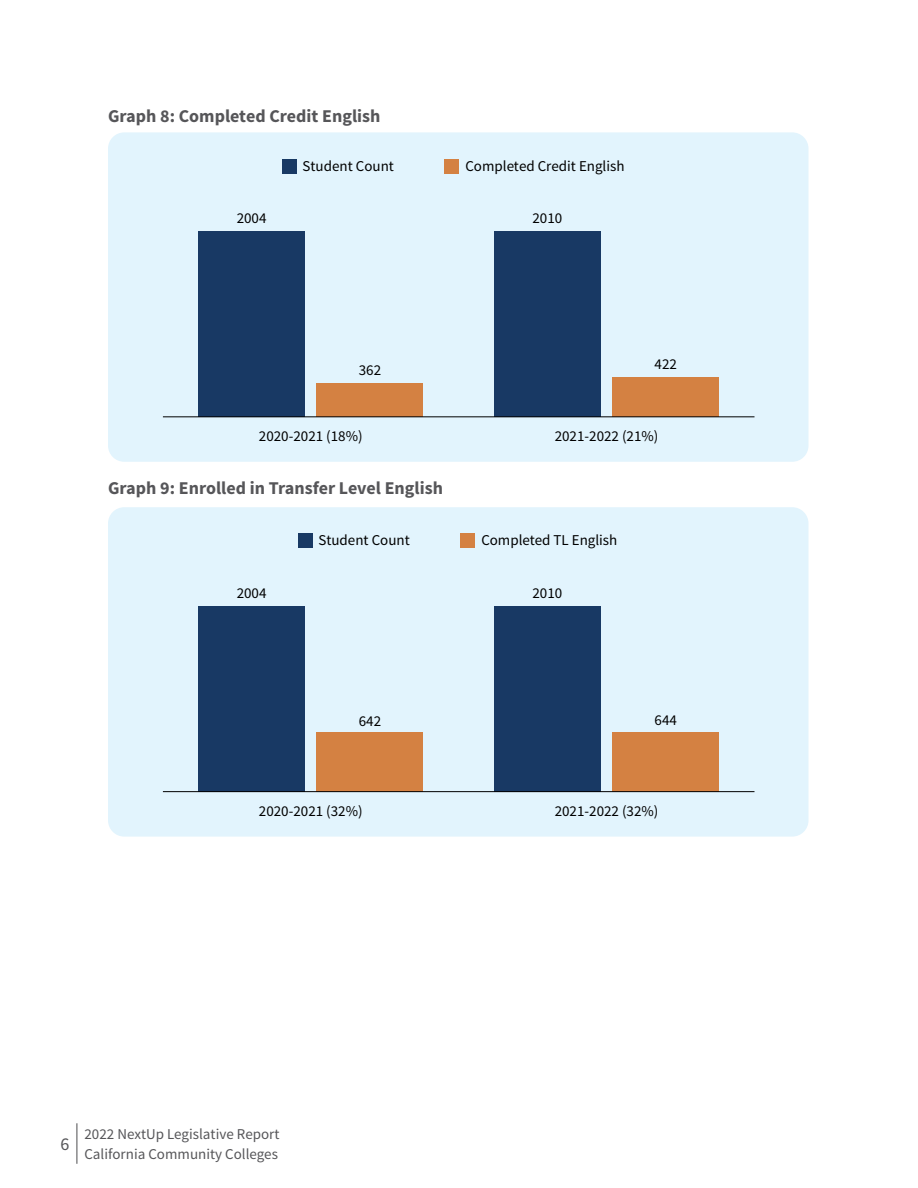
<style>
.page{position:relative;width:918px;height:1188px;background:#fff}
.page>*{position:absolute;margin:0;border:0;box-sizing:border-box;transform-origin:0 0}
.Table_Title{font:700 18px "Kffjbp Jkjsfh Jtrhxj Cctjtl Source Sans Pro";color:#565659}
.t1{font:18px "Qyccrj Vcfpxp Kxdkfr Tpssdp Source Sans Pro";color:#565659}
.t2{font:15px "Xsnbst Mcjfqk Knnjnv Ngtcyw Source Sans Pro";color:#000}
.t3{font:15px "Mrlygp Jxkhsk Cnjdcx Dlvxlh Source Sans Pro";color:#000}
.t4{font:15px/19.5px "Phtwlf Rllgvq Dvklwv Gfjtpy Source Sans Pro";color:#565659}
</style>
<div class="page">
<div style="left:108px;top:132px;width:701px;height:330px;background:#e2f4fd"></div>
<div style="left:317px;top:383px;width:106px;height:34px;background:#d48142"></div>
<div style="left:613px;top:378px;width:106px;height:39px;background:#d48142"></div>
<div style="left:198px;top:232px;width:107px;height:185px;background:#183964"></div>
<div style="left:494px;top:231px;width:107px;height:186px;background:#183964"></div>
<div style="left:283px;top:159px;width:14px;height:14px;background:#183964"></div>
<div style="left:445px;top:159px;width:14px;height:14px;background:#d48142"></div>
<hr style="left:163px;top:416px;width:592px;height:1px;background:#000">
<div style="left:108px;top:507px;width:701px;height:330px;background:#e2f4fd"></div>
<div style="left:317px;top:732px;width:106px;height:60px;background:#d48142"></div>
<div style="left:613px;top:732px;width:106px;height:60px;background:#d48142"></div>
<div style="left:198px;top:606px;width:107px;height:186px;background:#183964"></div>
<div style="left:494px;top:606px;width:107px;height:186px;background:#183964"></div>
<div style="left:298px;top:533px;width:15px;height:15px;background:#183964"></div>
<div style="left:460px;top:533px;width:15px;height:15px;background:#d48142"></div>
<hr style="left:163px;top:791px;width:592px;height:1px;background:#000">
<hr style="left:77px;top:1123px;width:1px;height:41px;background:#4d4d4f">
<p class="Table_Title" style="left:108px;top:104px;width:274px">Graph 8: Completed Credit English</p>
<p class="t2" style="left:303px;top:156px;width:93px">Student Count</p>
<p class="t2" style="left:465px;top:156px;width:161px">Completed Credit English</p>
<p class="t2" style="left:237px;top:209px;width:31px">2004</p>
<p class="t2" style="left:533px;top:209px;width:31px">2010</p>
<p class="t2" style="left:359px;top:361px;width:24px">362</p>
<p class="t2" style="left:655px;top:355px;width:24px">422</p>
<p class="t2" style="left:259px;top:427px;width:105px">2020-2021 (18%)</p>
<p class="t2" style="left:555px;top:427px;width:105px">2021-2022 (21%)</p>
<p class="Table_Title" style="left:108px;top:476px;width:337px">Graph 9: Enrolled in Transfer Level English</p>
<p class="t3" style="left:318px;top:531px;width:93px">Student Count</p>
<p class="t3" style="left:481px;top:531px;width:138px">Completed TL English</p>
<p class="t3" style="left:237px;top:583px;width:31px">2004</p>
<p class="t3" style="left:533px;top:583px;width:31px">2010</p>
<p class="t3" style="left:359px;top:712px;width:24px">642</p>
<p class="t3" style="left:655px;top:710px;width:24px">644</p>
<p class="t3" style="left:259px;top:802px;width:105px">2020-2021 (32%)</p>
<p class="t3" style="left:555px;top:802px;width:105px">2021-2022 (32%)</p>
<p class="t1" style="left:60px;top:1133px;width:10px">6</p>
<p class="t4" style="left:84px;top:1125px;width:197px">2022 NextUp Legislative Report<br>California Community Colleges</p>
</div>
